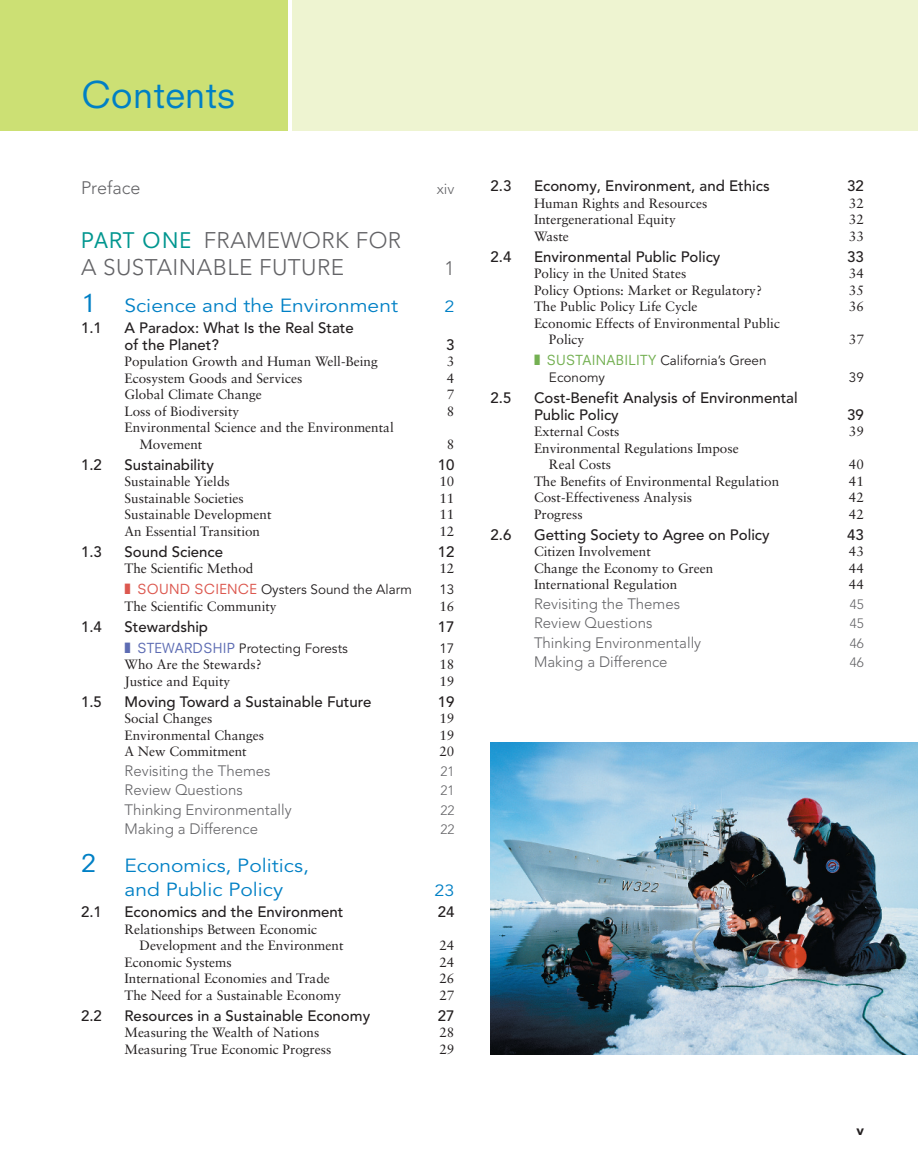
<style>
.page{position:relative;width:918px;height:1175px;background:#fff}
.page>*{position:absolute;margin:0;border:0;box-sizing:border-box;transform-origin:0 0}
.t1{font:36px "Neuzeit SLT Std";color:#0080c5}
.t2{font:300 22.5px/27px "Avenir LT Pro";letter-spacing:.02em;color:#636366}
.t3{font:300 19.5px "Avenir LT Pro";color:#636366}
.t4{font:18.9px/24px "Avenir LT Pro";color:#0080c5;scale:1.11 1}
.t5{font:300 18px "Avenir LT Pro";color:#636366}
.t6{font:16.2px "Avenir LT Pro";color:#0080c5;scale:1.11 1}
.t7{font:500 15px/16.5px "Avenir LT Pro";color:#231f20}
.t8{font:300 15px "Avenir LT Pro";color:#636366}
.t9{font:13.5px/16.5px "Sabon LT Pro";color:#231f20}
.t10{font:13.5px/16.5px "Avenir LT Pro";color:#231f20}
.t11{font:300 13.5px "Avenir LT Pro";color:#636366}
.t12{font:900 13.5px "Avenir LT Pro";color:#231f20}
.s1{font-family:"Neuzeit SLT Std";font-weight:400;font-size:21px;color:#00968f}
.s2{font-family:"Neuzeit SLT Std";font-size:24.3px}
.s3{color:#dc584f}
.s4{font-family:"Neuzeit SLT Std";color:#dc584f}
.s5{color:#5d6cb3}
.s6{font-family:"Neuzeit SLT Std";color:#5d6cb3}
.s7{color:#74b052}
.s8{font-family:"Neuzeit SLT Std";color:#74b052}
</style>
<div class="page">
<div style="left:292px;top:0;width:626px;height:130px;background:#eef4d1"></div>
<div style="left:0;top:0;width:287px;height:130px;background:#cce074"></div>
<img style="left:490px;top:742px;width:428px;height:312px">
<p class="t1" style="left:81px;top:73px;width:156px">CONTENTS</p>
<p class="t5" style="left:81px;top:177px;width:61px">Preface</p>
<p class="t8" style="left:437px;top:180px;width:19px">xiv</p>
<p class="t2" style="left:81px;top:226px;width:322px"><span class="s1">PART ONE</span> FRAMEWORK FOR<br>A SUSTAINABlE FUTURE</p>
<p class="t3" style="left:444px;top:256px;width:12px">1</p>
<p class="t4" style="left:81px;top:294px;width:287px"><span class="s2">1</span> Science and the Environment</p>
<p class="t6" style="left:444px;top:297px;width:11px">2</p>
<p class="t7" style="left:81px;top:320px;width:22px">1.1</p>
<p class="t7" style="left:124px;top:320px;width:231px">A Paradox: What Is the Real State of the Planet?</p>
<p class="t7" style="left:446px;top:336px;width:10px">3</p>
<p class="t9" style="left:124px;top:353px;width:255px">Population Growth and Human Well-Being</p>
<p class="t9" style="left:447px;top:353px;width:9px">3</p>
<p class="t9" style="left:124px;top:369px;width:179px">Ecosystem Goods and Services</p>
<p class="t9" style="left:447px;top:369px;width:9px">4</p>
<p class="t9" style="left:124px;top:386px;width:139px">Global Climate Change</p>
<p class="t9" style="left:447px;top:386px;width:9px">7</p>
<p class="t9" style="left:124px;top:402px;width:116px">Loss of Biodiversity</p>
<p class="t9" style="left:447px;top:402px;width:9px">8</p>
<p class="t9" style="left:139px;top:419px;width:256px;text-indent:-15px">Environmental Science and the Environmental<br>Movement</p>
<p class="t9" style="left:447px;top:435px;width:9px">8</p>
<p class="t7" style="left:81px;top:456px;width:22px">1.2</p>
<p class="t7" style="left:124px;top:456px;width:91px">Sustainability</p>
<p class="t7" style="left:438px;top:456px;width:18px">10</p>
<p class="t9" style="left:124px;top:473px;width:107px">Sustainable Yields</p>
<p class="t9" style="left:439px;top:473px;width:17px">10</p>
<p class="t9" style="left:124px;top:489px;width:121px">Sustainable Societies</p>
<p class="t9" style="left:439px;top:489px;width:17px">11</p>
<p class="t9" style="left:124px;top:506px;width:149px">Sustainable Development</p>
<p class="t9" style="left:439px;top:506px;width:17px">11</p>
<p class="t9" style="left:124px;top:522px;width:137px">An Essential Transition</p>
<p class="t9" style="left:439px;top:522px;width:17px">12</p>
<p class="t7" style="left:81px;top:543px;width:22px">1.3</p>
<p class="t7" style="left:124px;top:543px;width:100px">Sound Science</p>
<p class="t7" style="left:438px;top:543px;width:18px">12</p>
<p class="t9" style="left:124px;top:560px;width:130px">The Scientific Method</p>
<p class="t9" style="left:439px;top:560px;width:17px">12</p>
<p class="t10" style="left:124px;top:581px;width:289px"><span class="s3">❚</span> <span class="s4">SOUND SCIENCE</span> Oysters Sound the Alarm</p>
<p class="t10" style="left:439px;top:581px;width:17px">13</p>
<p class="t9" style="left:125px;top:597px;width:154px">The Scientific Community</p>
<p class="t9" style="left:439px;top:597px;width:17px">16</p>
<p class="t7" style="left:81px;top:618px;width:22px">1.4</p>
<p class="t7" style="left:124px;top:618px;width:85px">Stewardship</p>
<p class="t7" style="left:438px;top:618px;width:18px">17</p>
<p class="t10" style="left:124px;top:640px;width:225px"><span class="s5">❚</span> <span class="s6">STEWARDSHIP</span> Protecting Forests</p>
<p class="t10" style="left:439px;top:640px;width:17px">17</p>
<p class="t9" style="left:125px;top:656px;width:139px">Who Are the Stewards?</p>
<p class="t9" style="left:439px;top:656px;width:17px">18</p>
<p class="t9" style="left:125px;top:672px;width:107px">Justice and Equity</p>
<p class="t9" style="left:439px;top:672px;width:17px">19</p>
<p class="t7" style="left:81px;top:693px;width:22px">1.5</p>
<p class="t7" style="left:124px;top:693px;width:249px">Moving Toward a Sustainable Future</p>
<p class="t7" style="left:438px;top:693px;width:18px">19</p>
<p class="t9" style="left:124px;top:710px;width:89px">Social Changes</p>
<p class="t9" style="left:439px;top:710px;width:17px">19</p>
<p class="t9" style="left:124px;top:726px;width:141px">Environmental Changes</p>
<p class="t9" style="left:439px;top:726px;width:17px">19</p>
<p class="t9" style="left:124px;top:743px;width:124px">A New Commitment</p>
<p class="t9" style="left:439px;top:743px;width:17px">20</p>
<p class="t8" style="left:124px;top:762px;width:148px">Revisiting the Themes</p>
<p class="t11" style="left:440px;top:763px;width:16px">21</p>
<p class="t8" style="left:124px;top:781px;width:120px">Review Questions</p>
<p class="t11" style="left:440px;top:782px;width:16px">21</p>
<p class="t8" style="left:124px;top:801px;width:169px">Thinking Environmentally</p>
<p class="t11" style="left:440px;top:802px;width:16px">22</p>
<p class="t8" style="left:124px;top:820px;width:135px">Making a Difference</p>
<p class="t11" style="left:440px;top:821px;width:16px">22</p>
<p class="t4" style="left:124px;top:853px;width:168px;text-indent:-44px"><span class="s2">2</span> Economics, Politics, and Public Policy</p>
<p class="t6" style="left:434px;top:880px;width:20px">23</p>
<p class="t7" style="left:81px;top:903px;width:22px">2.1</p>
<p class="t7" style="left:124px;top:903px;width:221px">Economics and the Environment</p>
<p class="t7" style="left:438px;top:903px;width:18px">24</p>
<p class="t9" style="left:139px;top:920px;width:205px;text-indent:-15px">Relationships Between Economic<br>Development and the Environment</p>
<p class="t9" style="left:439px;top:936px;width:17px">24</p>
<p class="t9" style="left:124px;top:953px;width:109px">Economic Systems</p>
<p class="t9" style="left:439px;top:953px;width:17px">24</p>
<p class="t9" style="left:124px;top:969px;width:207px">International Economies and Trade</p>
<p class="t9" style="left:439px;top:969px;width:17px">26</p>
<p class="t9" style="left:124px;top:986px;width:218px">The Need for a Sustainable Economy</p>
<p class="t9" style="left:439px;top:986px;width:17px">27</p>
<p class="t7" style="left:81px;top:1007px;width:22px">2.2</p>
<p class="t7" style="left:124px;top:1007px;width:247px">Resources in a Sustainable Economy</p>
<p class="t7" style="left:438px;top:1007px;width:18px">27</p>
<p class="t9" style="left:124px;top:1023px;width:196px">Measuring the Wealth of Nations</p>
<p class="t9" style="left:439px;top:1023px;width:17px">28</p>
<p class="t9" style="left:124px;top:1040px;width:208px">Measuring True Economic Progress</p>
<p class="t9" style="left:439px;top:1040px;width:17px">29</p>
<p class="t7" style="left:490px;top:178px;width:22px">2.3</p>
<p class="t7" style="left:534px;top:178px;width:237px">Economy, Environment, and Ethics</p>
<p class="t7" style="left:847px;top:178px;width:18px">32</p>
<p class="t9" style="left:534px;top:195px;width:175px">Human Rights and Resources</p>
<p class="t9" style="left:849px;top:195px;width:17px">32</p>
<p class="t9" style="left:534px;top:211px;width:143px">Intergenerational Equity</p>
<p class="t9" style="left:849px;top:211px;width:17px">32</p>
<p class="t9" style="left:534px;top:228px;width:36px">Waste</p>
<p class="t9" style="left:849px;top:228px;width:17px">33</p>
<p class="t7" style="left:490px;top:249px;width:22px">2.4</p>
<p class="t7" style="left:534px;top:249px;width:188px">Environmental Public Policy</p>
<p class="t7" style="left:847px;top:249px;width:18px">33</p>
<p class="t9" style="left:534px;top:265px;width:154px">Policy in the United States</p>
<p class="t9" style="left:849px;top:265px;width:17px">34</p>
<p class="t9" style="left:534px;top:282px;width:230px">Policy Options: Market or Regulatory?</p>
<p class="t9" style="left:849px;top:282px;width:17px">35</p>
<p class="t9" style="left:534px;top:298px;width:165px">The Public Policy Life Cycle</p>
<p class="t9" style="left:849px;top:298px;width:17px">36</p>
<p class="t9" style="left:549px;top:315px;width:232px;text-indent:-15px">Economic Effects of Environmental Public<br>Policy</p>
<p class="t9" style="left:849px;top:331px;width:17px">37</p>
<p class="t10" style="left:549px;top:353px;width:219px;text-indent:-15px"><span class="s7">❚</span> <span class="s8">SUSTAINABILITY</span> California’s Green<br>Economy</p>
<p class="t7" style="left:490px;top:390px;width:22px">2.5</p>
<p class="t7" style="left:534px;top:390px;width:265px">Cost-Benefit Analysis of Environmental<br>Public Policy</p>
<p class="t10" style="left:849px;top:369px;width:17px">39</p>
<p class="t7" style="left:847px;top:406px;width:18px">39</p>
<p class="t9" style="left:534px;top:423px;width:87px">External Costs</p>
<p class="t9" style="left:849px;top:423px;width:17px">39</p>
<p class="t9" style="left:549px;top:439px;width:191px;text-indent:-15px">Environmental Regulations Impose<br>Real Costs</p>
<p class="t9" style="left:849px;top:456px;width:17px">40</p>
<p class="t9" style="left:534px;top:472px;width:247px">The Benefits of Environmental Regulation</p>
<p class="t9" style="left:849px;top:472px;width:17px">41</p>
<p class="t9" style="left:534px;top:489px;width:160px">Cost-Effectiveness Analysis</p>
<p class="t9" style="left:849px;top:489px;width:17px">42</p>
<p class="t9" style="left:534px;top:505px;width:50px">Progress</p>
<p class="t9" style="left:849px;top:505px;width:17px">42</p>
<p class="t7" style="left:490px;top:526px;width:22px">2.6</p>
<p class="t7" style="left:534px;top:526px;width:237px">Getting Society to Agree on Policy</p>
<p class="t7" style="left:847px;top:526px;width:18px">43</p>
<p class="t9" style="left:534px;top:543px;width:118px">Citizen Involvement</p>
<p class="t9" style="left:849px;top:543px;width:17px">43</p>
<p class="t9" style="left:534px;top:559px;width:181px">Change the Economy to Green</p>
<p class="t9" style="left:849px;top:559px;width:17px">44</p>
<p class="t9" style="left:534px;top:576px;width:145px">International Regulation</p>
<p class="t9" style="left:849px;top:576px;width:17px">44</p>
<p class="t8" style="left:534px;top:594px;width:148px">Revisiting the Themes</p>
<p class="t11" style="left:850px;top:596px;width:16px">45</p>
<p class="t8" style="left:534px;top:614px;width:120px">Review Questions</p>
<p class="t11" style="left:850px;top:615px;width:16px">45</p>
<p class="t8" style="left:534px;top:633px;width:169px">Thinking Environmentally</p>
<p class="t11" style="left:850px;top:635px;width:16px">46</p>
<p class="t8" style="left:534px;top:653px;width:135px">Making a Difference</p>
<p class="t11" style="left:850px;top:654px;width:16px">46</p>
<p class="t12" style="left:856px;top:1122px;width:9px">v</p>
</div>
